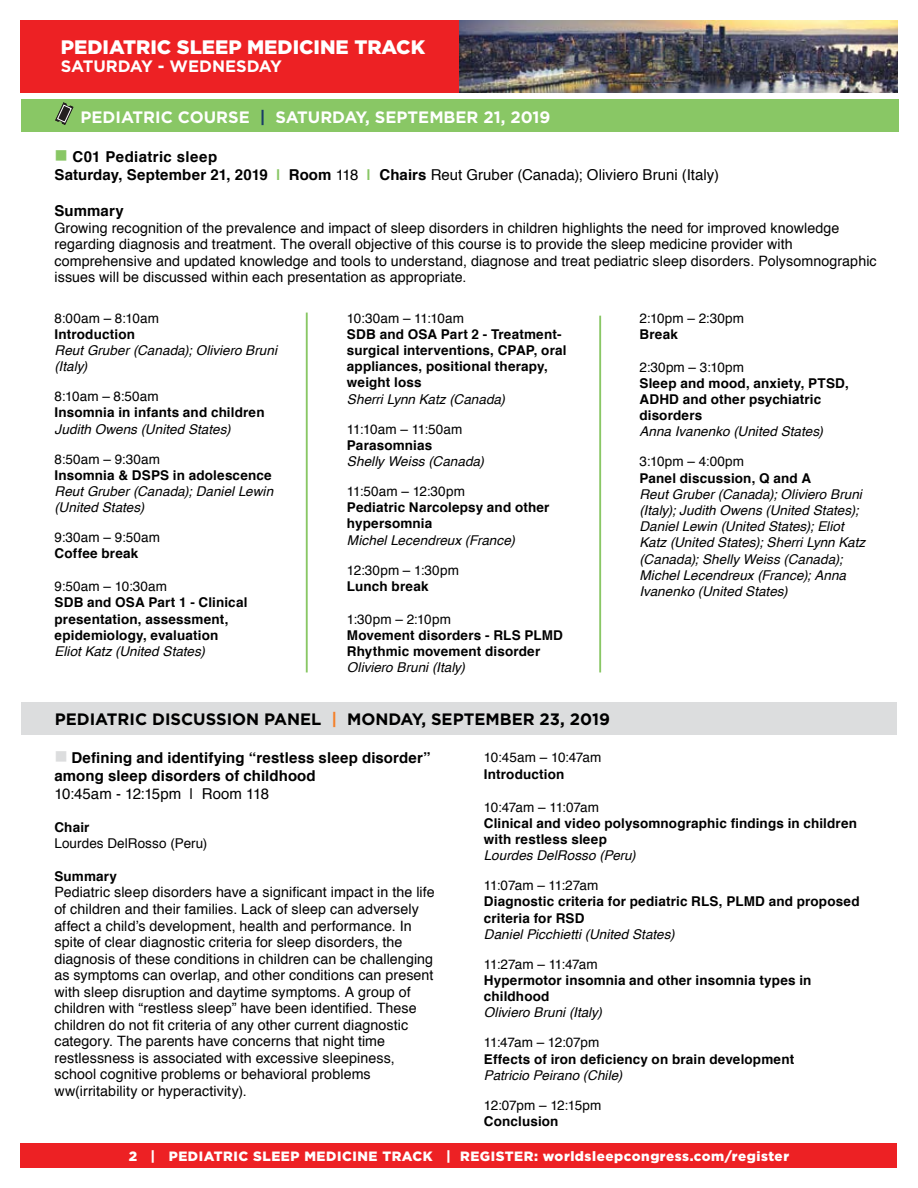
<style>
.page{position:relative;width:918px;height:1188px;background:#fff}
.page>*{position:absolute;margin:0;border:0;box-sizing:border-box;transform-origin:0 0}
.t1{font:900 19.5px "Gotham";color:#fff}
.t2{font:700 16.5px "Gotham";color:#fff}
.t3{font:700 16.5px "Gotham";color:#000}
.t4{font:700 15px/18px "Helvetica";letter-spacing:.01em;color:#000}
.t5{font:15px "Helvetica";color:#000}
.t6{font:14.25px/16.5px "Helvetica";letter-spacing:.005em;color:#000}
.t7{font:700 13.5px/16.2px "Helvetica";letter-spacing:.01em;color:#000}
.t8{font:italic 13.5px/16.2px "Helvetica";letter-spacing:.005em;color:#000}
.t9{font:13.5px "Helvetica";letter-spacing:.01em;color:#000}
.t10{font:900 13.5px "Gotham";letter-spacing:.04em;color:#fff}
.t11{font:13.5px "Helvetica";letter-spacing:-.015em;color:#000}
.t12{font:13.5px "Helvetica";letter-spacing:-.035em;color:#000}
.t13{font:13.5px "Helvetica";letter-spacing:-.045em;color:#000}
.t14{font:13.5px "Helvetica";letter-spacing:-.025em;color:#000}
.s1{color:#193c67}
.s2{color:#89c765}
.s3{font-weight:400}
.s4{color:#f57f27}
.s5{color:#dcddde}
</style>
<div class="page">
<img style="left:459px;top:20px;width:439px;height:73px">
<div style="left:21px;top:1143px;width:876px;height:25px;background:#ed2124"></div>
<div style="left:20px;top:20px;width:439px;height:73px;background:#ed2124"></div>
<div style="left:21px;top:99px;width:878px;height:33px;background:#89c765"></div>
<svg style="left:55px;top:102px;width:19px;height:23px"></svg>
<hr style="left:306px;top:313px;width:2px;height:359px;background:#89c765">
<hr style="left:599px;top:316px;width:2px;height:356px;background:#89c765">
<div style="left:21px;top:702px;width:876px;height:32px;background:#dcddde"></div>
<h1 class="t1" style="left:61px;top:33px;width:366px">PEDIATRIC SLEEP MEDICINE TRACK</h1>
<p class="t2" style="left:61px;top:55px;width:222px">SATURDAY - WEDNESDAY</p>
<p class="t2" style="left:81px;top:106px;width:472px">PEDIATRIC COURSE <span class="s1">|</span> SATURDAY, SEPTEMBER 21, 2019</p>
<p class="t4" style="left:54px;top:148px;width:666px"><span class="s2">■</span> C01 Pediatric sleep<br>Saturday, September 21, 2019 <span class="s2">|</span> Room <span class="s3">118</span> <span class="s2">|</span> Chairs <span class="s3">Reut Gruber (Canada); Oliviero Bruni (Italy)</span></p>
<p class="t4" style="left:54px;top:202px;width:71px">Summary</p>
<p class="t6" style="left:54px;top:220px;width:824px">Growing recognition of the prevalence and impact of sleep disorders in children highlights the need for improved knowledge regarding diagnosis and treatment. The overall objective of this course is to provide the sleep medicine provider with comprehensive and updated knowledge and tools to understand, diagnose and treat pediatric sleep disorders. Polysomnographic issues will be discussed within each presentation as appropriate.</p>
<p class="t9" style="left:55px;top:308px;width:106px">8:00am – 8:10am</p>
<p class="t7" style="left:55px;top:326px;width:82px">Introduction</p>
<p class="t8" style="left:55px;top:343px;width:224px">Reut Gruber (Canada); Oliviero Bruni (Italy)</p>
<p class="t9" style="left:55px;top:386px;width:106px">8:10am – 8:50am</p>
<p class="t7" style="left:55px;top:405px;width:212px">Insomnia in infants and children</p>
<p class="t8" style="left:55px;top:421px;width:178px">Judith Owens (United States)</p>
<p class="t9" style="left:55px;top:449px;width:107px">8:50am – 9:30am</p>
<p class="t7" style="left:55px;top:467px;width:219px">Insomnia &amp; DSPS in adolescence</p>
<p class="t8" style="left:55px;top:484px;width:220px">Reut Gruber (Canada); Daniel Lewin (United States)</p>
<p class="t9" style="left:55px;top:527px;width:107px">9:30am – 9:50am</p>
<p class="t7" style="left:55px;top:546px;width:85px">Coffee break</p>
<p class="t9" style="left:55px;top:576px;width:114px">9:50am – 10:30am</p>
<p class="t7" style="left:55px;top:595px;width:194px">SDB and OSA Part 1 - Clinical presentation, assessment, epidemiology, evaluation</p>
<p class="t8" style="left:55px;top:643px;width:152px">Eliot Katz (United States)</p>
<p class="t9" style="left:347px;top:308px;width:118px">10:30am – 11:10am</p>
<p class="t7" style="left:347px;top:326px;width:221px">SDB and OSA Part 2 - Treatment&shy;surgical interventions, CPAP, oral appliances, positional therapy, weight loss</p>
<p class="t8" style="left:347px;top:391px;width:160px">Sherri Lynn Katz (Canada)</p>
<p class="t9" style="left:347px;top:419px;width:117px">11:10am – 11:50am</p>
<p class="t7" style="left:347px;top:437px;width:87px">Parasomnias</p>
<p class="t8" style="left:347px;top:454px;width:139px">Shelly Weiss (Canada)</p>
<p class="t9" style="left:347px;top:481px;width:120px">11:50am – 12:30pm</p>
<p class="t7" style="left:347px;top:500px;width:204px">Pediatric Narcolepsy and other hypersomnia</p>
<p class="t8" style="left:347px;top:532px;width:170px">Michel Lecendreux (France)</p>
<p class="t9" style="left:347px;top:560px;width:113px">12:30pm – 1:30pm</p>
<p class="t7" style="left:347px;top:578px;width:83px">Lunch break</p>
<p class="t9" style="left:347px;top:608px;width:106px">1:30pm – 2:10pm</p>
<p class="t7" style="left:347px;top:627px;width:218px">Movement disorders - RLS PLMD<br>Rhythmic movement disorder</p>
<p class="t8" style="left:347px;top:660px;width:119px">Oliviero Bruni (Italy)</p>
<p class="t9" style="left:639px;top:308px;width:106px">2:10pm – 2:30pm</p>
<p class="t7" style="left:639px;top:326px;width:40px">Break</p>
<p class="t9" style="left:639px;top:356px;width:106px">2:30pm – 3:10pm</p>
<p class="t7" style="left:639px;top:375px;width:211px">Sleep and mood, anxiety, PTSD,<br>ADHD and other psychiatric disorders</p>
<p class="t8" style="left:639px;top:424px;width:185px">Anna Ivanenko (United States)</p>
<p class="t9" style="left:639px;top:451px;width:106px">3:10pm – 4:00pm</p>
<p class="t7" style="left:639px;top:470px;width:173px">Panel discussion, Q and A</p>
<p class="t8" style="left:639px;top:486px;width:227px">Reut Gruber (Canada); Oliviero Bruni (Italy); Judith Owens (United States); Daniel Lewin (United States); Eliot Katz (United States); Sherri Lynn Katz (Canada); Shelly Weiss (Canada); Michel Lecendreux (France); Anna Ivanenko (United States)</p>
<p class="t3" style="left:55px;top:708px;width:557px">PEDIATRIC DISCUSSION PANEL <span class="s4">|</span> MONDAY, SEPTEMBER 23, 2019</p>
<p class="t4" style="left:54px;top:749px;width:378px"><span class="s5">■</span> Defining and identifying “restless sleep disorder” among sleep disorders of childhood</p>
<p class="t5" style="left:54px;top:782px;width:216px">10:45am - 12:15pm | Room 118</p>
<p class="t7" style="left:54px;top:819px;width:37px">Chair</p>
<p class="t9" style="left:54px;top:833px;width:154px">Lourdes DelRosso (Peru)</p>
<p class="t7" style="left:54px;top:868px;width:64px">Summary</p>
<p class="t6" style="left:54px;top:885px;width:382px">Pediatric sleep disorders have a significant impact in the life of children and their families. Lack of sleep can adversely affect a child’s development, health and performance. In spite of clear diagnostic criteria for sleep disorders, the diagnosis of these conditions in children can be challenging as symptoms can overlap, and other conditions can present with sleep disruption and daytime symptoms. A group of children with “restless sleep” have been identified. These children do not fit criteria of any other current diagnostic category. The parents have concerns that night time restlessness is associated with excessive sleepiness, school cognitive problems or behavioral problems ww(irritability or hyperactivity).</p>
<p class="t11" style="left:484px;top:747px;width:119px">10:45am – 10:47am</p>
<p class="t7" style="left:484px;top:766px;width:82px">Introduction</p>
<p class="t12" style="left:484px;top:796px;width:117px">10:47am – 11:07am</p>
<p class="t7" style="left:484px;top:815px;width:375px">Clinical and video polysomnographic findings in children with restless sleep</p>
<p class="t8" style="left:484px;top:848px;width:153px">Lourdes DelRosso (Peru)</p>
<p class="t12" style="left:484px;top:875px;width:116px">11:07am – 11:27am</p>
<p class="t7" style="left:484px;top:894px;width:377px">Diagnostic criteria for pediatric RLS, PLMD and proposed criteria for RSD</p>
<p class="t8" style="left:484px;top:926px;width:192px">Daniel Picchietti (United States)</p>
<p class="t13" style="left:484px;top:954px;width:115px">11:27am – 11:47am</p>
<p class="t7" style="left:484px;top:972px;width:329px">Hypermotor insomnia and other insomnia types in childhood</p>
<p class="t8" style="left:484px;top:1005px;width:119px">Oliviero Bruni (Italy)</p>
<p class="t14" style="left:484px;top:1032px;width:117px">11:47am – 12:07pm</p>
<p class="t7" style="left:484px;top:1051px;width:312px">Effects of iron deficiency on brain development</p>
<p class="t8" style="left:484px;top:1067px;width:140px">Patricio Peirano (Chile)</p>
<p class="t11" style="left:484px;top:1095px;width:119px">12:07pm – 12:15pm</p>
<p class="t7" style="left:484px;top:1113px;width:76px">Conclusion</p>
<p class="t10" style="left:129px;top:1147px;width:662px">2 | PEDIATRIC SLEEP MEDICINE TRACK | REGISTER: worldsleepcongress.com/register</p>
</div>
